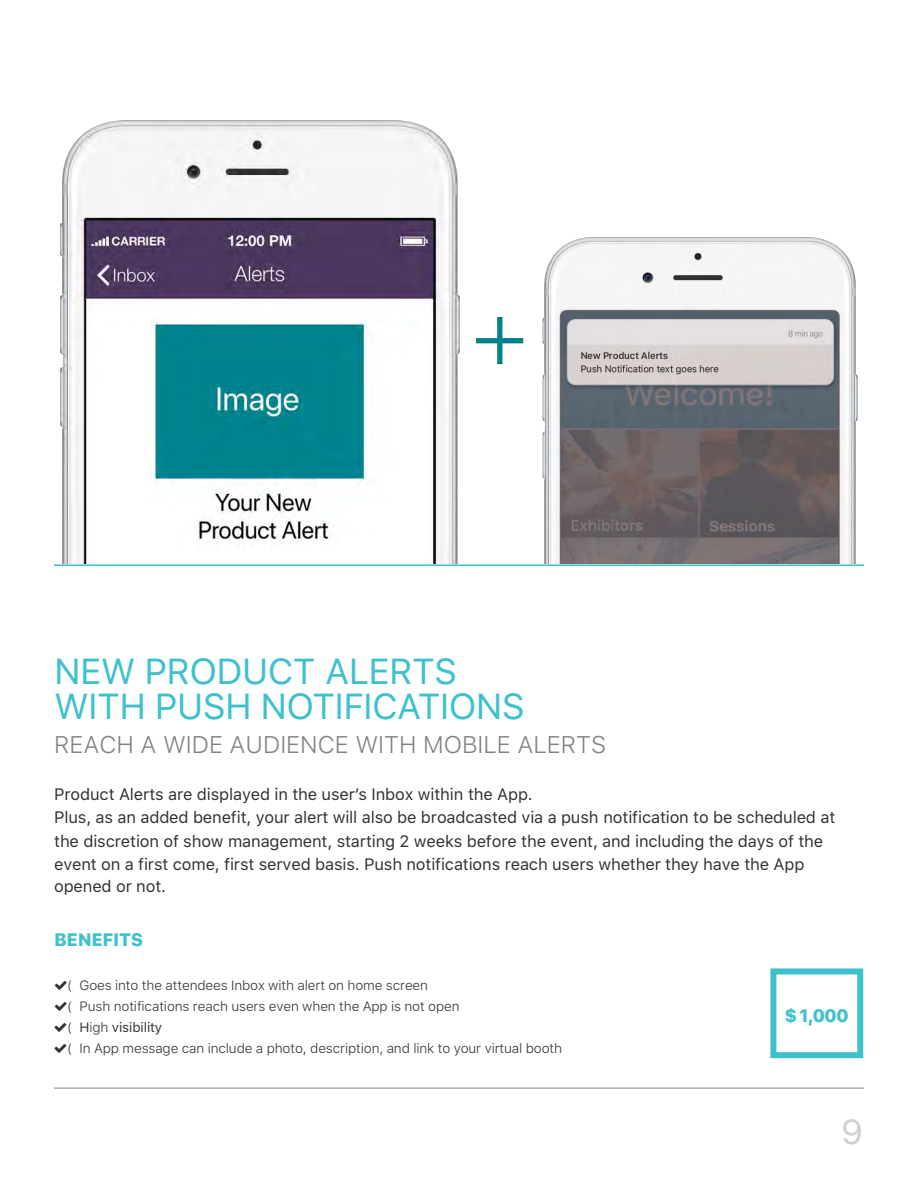
<style>
.page{position:relative;width:918px;height:1188px;background:#fff}
.page>*{position:absolute;margin:0;border:0;box-sizing:border-box;transform-origin:0 0}
.t1{font:36px/34.7px "SFUI Text";letter-spacing:-.02em;color:#3fc1cc}
.t2{font:34.5px "SFUI Text";color:#d0d0d0}
.t3{font:300 24px "SFUI Text";color:#808285}
.t4{font:800 18px "SFUI Text";letter-spacing:-.02em;color:#3fc1cc}
.t5{font:16.5px/23px "SFUI Text";letter-spacing:-.01em;color:#333233}
.t6{font:300 13.5px/21px "SFUI Text";letter-spacing:-.01em;color:#333233}
.s1{font-weight:400}
</style>
<div class="page">
<hr style="left:54px;top:1088px;width:810px;height:1px;background:#808285">
<div style="left:770px;top:968px;width:93px;height:90px;border:6px solid #3fc1cc"></div>
<hr style="left:54px;top:564px;width:810px;height:2px;background:#3fc1cc">
<img style="left:60px;top:120px;width:424px;height:443px">
<img style="left:484px;top:237px;width:374px;height:326px">
<h3 class="t1" style="left:54px;top:655px;width:472px">NEW PRODUCT ALERTS<br>WITH PUSH NOTIFICATIONS</h3>
<h3 class="t3" style="left:54px;top:728px;width:553px">REACH A WIDE AUDIENCE WITH MOBILE ALERTS</h3>
<h3 class="t5" style="left:54px;top:784px;width:783px">Product Alerts are displayed in the userʼs Inbox within the App.<br>Plus, as an added benefit, your alert will also be broadcasted via a push notification to be scheduled at the discretion of show management, starting 2 weeks before the event, and including the days of the event on a first come, first served basis. Push notifications reach users whether they have the App opened or not.</h3>
<h3 class="t4" style="left:54px;top:926px;width:91px">BENEFITS</h3>
<p class="t6" style="left:67px;top:975px;width:496px">( Goes into the attendees Inbox with alert on home screen<br>( Push notifications reach users even when the App is not open<br>( <span class="s1">H</span>igh <span class="s1">visibility<br></span>( In App message can include a photo, description, and link to your virtual booth</p>
<p class="t4" style="left:785px;top:1002px;width:66px">$ 1,000</p>
<h2 class="t2" style="left:841px;top:1107px;width:23px">9</h2>
</div>
